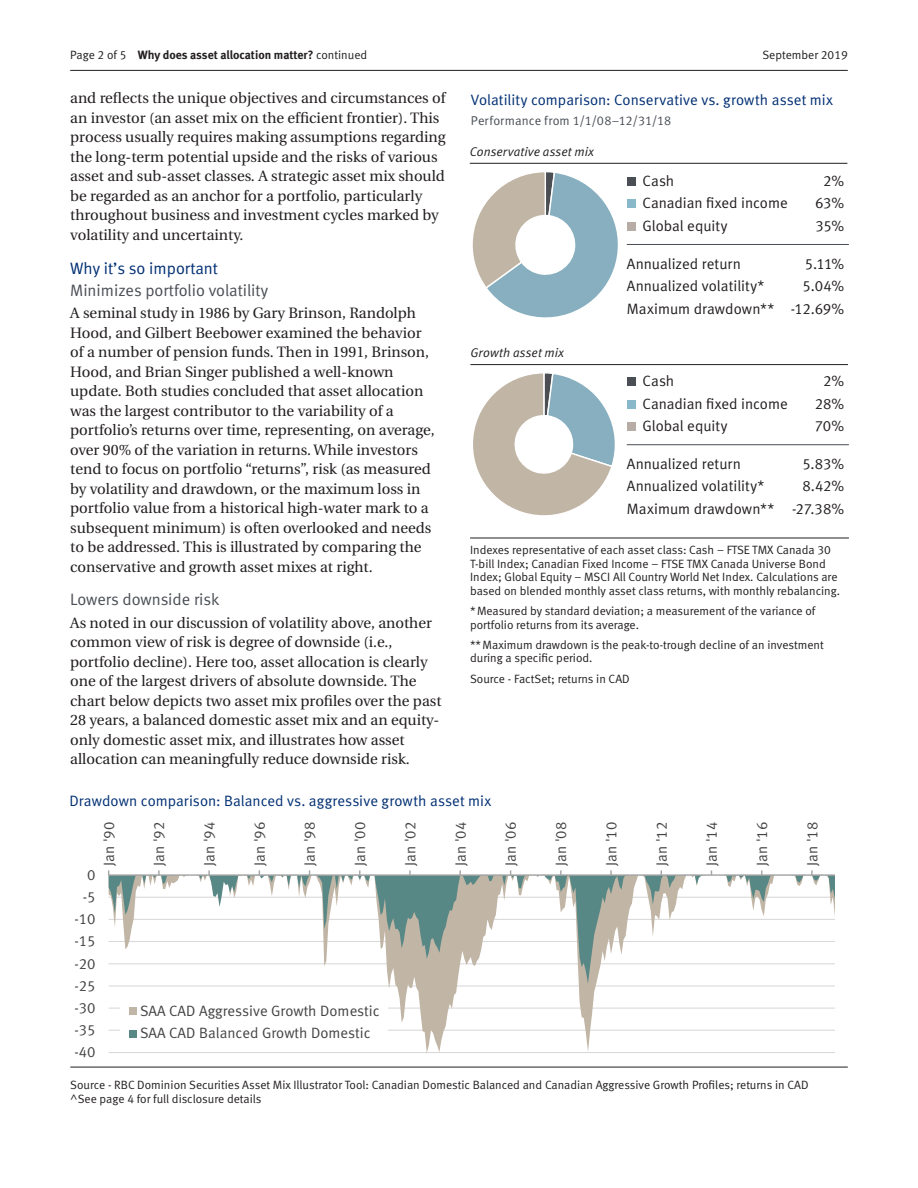
<style>
.page{position:relative;width:918px;height:1188px;background:#fff}
.page>*{position:absolute;margin:0;border:0;box-sizing:border-box;transform-origin:0 0}
.Subhead_-_L1{font:16.5px "Meta Normal LF";color:#4a4f55}
.Text_Headline{font:16.5px "Meta Normal LF";color:#002f73}
.Body_copy{font:15px/19.5px "Utopia";color:#231f20}
.Table_Graph_Chart_te{font:15px "Meta Normal LF";color:#231f20}
.t1{font:15px/22.6px "Meta Normal LF";letter-spacing:.005em;color:#444}
.Graph_Diagram_Header{font:15px "Meta Normal LF";letter-spacing:.005em;color:#002f73}
.t2{font:15px/22.5px "Meta Normal";letter-spacing:.005em;color:#000}
.Table_Graph_Chart_te-2{font:italic 12.75px "Meta Normal LF";letter-spacing:.01em;color:#231f20}
.Graph_Diagram_Subhea{font:12.75px "Meta Normal LF";letter-spacing:.01em;color:#4a4f55}
.Disclosure_Source_w{font:12px/13.5px "Meta Normal LF";color:#231f20}
.Disclosure_w_out_rul{font:12px/13.5px "Meta Normal LF";color:#231f20}
.Disclosure_w__rule{font:12px/14.4px "Meta Normal LF";color:#231f20}
.Page_Details__top{font:12px "Meta Bold LF";color:#231f20}
.Page_Details__top-2{font:12px "Meta Normal LF";color:#231f20}
.s1{font-family:"Meta Normal LF"}
</style>
<div class="page">
<hr style="left:70px;top:70px;width:778px;height:1px;background:#231f20">
<hr style="left:109px;top:1074px;width:726px;height:1px;background:#d9d9d9">
<svg style="left:109px;top:984px;width:726px;height:69px"></svg>
<svg style="left:109px;top:876px;width:726px;height:108px"></svg>
<hr style="left:109px;top:874px;width:726px;height:2px;background:#a6a6a6">
<div style="left:120px;top:1000px;width:267px;height:45px;background:#fff"></div>
<div style="left:129px;top:1007px;width:8px;height:8px;background:#c1b5a5"></div>
<div style="left:129px;top:1030px;width:8px;height:7px;background:#588886"></div>
<hr style="left:70px;top:1067px;width:778px;height:1px;background:#231f20">
<svg style="left:472px;top:172px;width:146px;height:146px"></svg>
<hr style="left:470px;top:163px;width:377px;height:1px;background:#231f20">
<svg style="left:473px;top:373px;width:142px;height:143px"></svg>
<hr style="left:470px;top:364px;width:378px;height:1px;background:#231f20">
<hr style="left:470px;top:538px;width:379px;height:1px;background:#231f20">
<hr style="left:627px;top:244px;width:222px;height:1px;background:#4a4f55">
<div style="left:627px;top:177px;width:9px;height:9px;background:#4a4f55"></div>
<div style="left:627px;top:199px;width:9px;height:9px;background:#89b8ca"></div>
<div style="left:627px;top:222px;width:9px;height:9px;background:#b8ada6"></div>
<hr style="left:627px;top:444px;width:222px;height:1px;background:#4a4f55">
<div style="left:627px;top:377px;width:9px;height:9px;background:#4a4f55"></div>
<div style="left:627px;top:400px;width:9px;height:9px;background:#89b8ca"></div>
<div style="left:627px;top:422px;width:9px;height:9px;background:#b8ada6"></div>
<p class="Page_Details__top" style="left:70px;top:48px;width:299px"><span class="s1">Page 2 of 5</span> Why does asset allocation matter? <span class="s1">continued</span></p>
<p class="Page_Details__top-2" style="left:762px;top:48px;width:87px">September 2019</p>
<p class="Body_copy" style="left:70px;top:89px;width:377px">and reflects the unique objectives and circumstances of an investor (an asset mix on the efficient frontier). This process usually requires making assumptions regarding the long-term potential upside and the risks of various asset and sub-asset classes. A strategic asset mix should be regarded as an anchor for a portfolio, particularly throughout business and investment cycles marked by volatility and uncertainty.</p>
<p class="Text_Headline" style="left:70px;top:258px;width:149px">Why it’s so important</p>
<p class="Subhead_-_L1" style="left:70px;top:281px;width:199px">Minimizes portfolio volatility</p>
<p class="Body_copy" style="left:70px;top:304px;width:366px">A seminal study in 1986 by Gary Brinson, Randolph Hood, and Gilbert Beebower examined the behavior of a number of pension funds. Then in 1991, Brinson, Hood, and Brian Singer published a well-known update. Both studies concluded that asset allocation was the largest contributor to the variability of a portfolio’s returns over time, representing, on average, over 90% of the variation in returns. While investors tend to focus on portfolio “returns”, risk (as measured by volatility and drawdown, or the maximum loss in portfolio value from a historical high-water mark to a subsequent minimum) is often overlooked and needs to be addressed. This is illustrated by comparing the conservative and growth asset mixes at right.</p>
<p class="Subhead_-_L1" style="left:70px;top:590px;width:151px">Lowers downside risk</p>
<p class="Body_copy" style="left:70px;top:613px;width:373px">As noted in our discussion of volatility above, another common view of risk is degree of downside (i.e., portfolio decline). Here too, asset allocation is clearly one of the largest drivers of absolute downside. The chart below depicts two asset mix profiles over the past 28 years, a balanced domestic asset mix and an equity&shy;only domestic asset mix, and illustrates how asset allocation can meaningfully reduce downside risk.</p>
<p class="Graph_Diagram_Header" style="left:471px;top:91px;width:363px">Volatility comparison: Conservative vs. growth asset mix</p>
<p class="Graph_Diagram_Subhea" style="left:471px;top:114px;width:202px">Performance from 1/1/08–12/31/18</p>
<p class="Table_Graph_Chart_te-2" style="left:470px;top:144px;width:125px">Conservative asset mix</p>
<p class="Table_Graph_Chart_te-2" style="left:470px;top:346px;width:95px">Growth asset mix</p>
<p class="Table_Graph_Chart_te" style="left:642px;top:172px;width:34px">Cash</p>
<p class="Table_Graph_Chart_te" style="left:823px;top:172px;width:23px">2%</p>
<p class="Table_Graph_Chart_te" style="left:642px;top:194px;width:147px">Canadian fixed income</p>
<p class="Table_Graph_Chart_te" style="left:815px;top:194px;width:31px">63%</p>
<p class="Table_Graph_Chart_te" style="left:642px;top:217px;width:87px">Global equity</p>
<p class="Table_Graph_Chart_te" style="left:816px;top:217px;width:30px">35%</p>
<p class="Table_Graph_Chart_te" style="left:627px;top:255px;width:116px">Annualized return</p>
<p class="Table_Graph_Chart_te" style="left:805px;top:255px;width:41px">5.11%</p>
<p class="Table_Graph_Chart_te" style="left:627px;top:277px;width:139px">Annualized volatility*</p>
<p class="Table_Graph_Chart_te" style="left:803px;top:277px;width:43px">5.04%</p>
<p class="Table_Graph_Chart_te" style="left:627px;top:300px;width:219px">Maximum drawdown** -12.69%</p>
<p class="t2" style="left:650px;top:190px;width:184px;line-height:21.1px">Canadian fixed income: 63%<br>Global equity: 35%</p>
<p class="t2" style="left:646px;top:368px;width:184px">Cash: 2%<br>Canadian fixed income: 28%<br>Global equity: 70%</p>
<p class="Table_Graph_Chart_te" style="left:642px;top:372px;width:34px">Cash</p>
<p class="Table_Graph_Chart_te" style="left:823px;top:372px;width:23px">2%</p>
<p class="Table_Graph_Chart_te" style="left:642px;top:395px;width:147px">Canadian fixed income</p>
<p class="Table_Graph_Chart_te" style="left:815px;top:395px;width:31px">28%</p>
<p class="Table_Graph_Chart_te" style="left:642px;top:417px;width:87px">Global equity</p>
<p class="Table_Graph_Chart_te" style="left:815px;top:417px;width:31px">70%</p>
<p class="Table_Graph_Chart_te" style="left:627px;top:455px;width:116px">Annualized return</p>
<p class="Table_Graph_Chart_te" style="left:802px;top:455px;width:43px">5.83%</p>
<p class="Table_Graph_Chart_te" style="left:627px;top:478px;width:139px">Annualized volatility*</p>
<p class="Table_Graph_Chart_te" style="left:802px;top:478px;width:43px">8.42%</p>
<p class="Table_Graph_Chart_te" style="left:627px;top:500px;width:219px">Maximum drawdown** -27.38%</p>
<p class="Disclosure_Source_w" style="left:470px;top:543px;width:372px">Indexes representative of each asset class: Cash – FTSE TMX Canada 30<br>T-bill Index; Canadian Fixed Income – FTSE TMX Canada Universe Bond Index; Global Equity – MSCI All Country World Net Index. Calculations are based on blended monthly asset class returns, with monthly rebalancing.</p>
<p class="Disclosure_w_out_rul" style="left:470px;top:604px;width:347px">*Measured by standard deviation; a measurement of the variance of portfolio returns from its average.</p>
<p class="Disclosure_w_out_rul" style="left:470px;top:638px;width:355px">**Maximum drawdown is the peak-to-trough decline of an investment during a specific period.</p>
<p class="Disclosure_w_out_rul" style="left:470px;top:672px;width:161px">Source - FactSet; returns in CAD</p>
<p class="Graph_Diagram_Header" style="left:69px;top:792px;width:423px">Drawdown comparison: Balanced vs. aggressive growth asset mix</p>
<p class="t1" style="left:87px;top:863px;width:10px">0</p>
<p class="t1" style="left:83px;top:885px;width:14px">-5</p>
<p class="t1" style="left:74px;top:908px;width:23px">-10</p>
<p class="t1" style="left:74px;top:930px;width:23px">-15</p>
<p class="t1" style="left:74px;top:952px;width:23px">-20</p>
<p class="t1" style="left:74px;top:974px;width:23px">-25</p>
<p class="t1" style="left:74px;top:996px;width:23px">-30</p>
<p class="t1" style="left:74px;top:1018px;width:23px">-35</p>
<p class="t1" style="left:74px;top:1041px;width:23px">-40</p>
<p class="t1" style="left:97px;top:866px;width:46px;rotate:-90deg">Jan '90</p>
<p class="t1" style="left:148px;top:866px;width:46px;rotate:-90deg">Jan '92</p>
<p class="t1" style="left:198px;top:866px;width:46px;rotate:-90deg">Jan '94</p>
<p class="t1" style="left:248px;top:866px;width:46px;rotate:-90deg">Jan '96</p>
<p class="t1" style="left:298px;top:866px;width:46px;rotate:-90deg">Jan '98</p>
<p class="t1" style="left:349px;top:866px;width:46px;rotate:-90deg">Jan '00</p>
<p class="t1" style="left:399px;top:866px;width:46px;rotate:-90deg">Jan '02</p>
<p class="t1" style="left:449px;top:866px;width:46px;rotate:-90deg">Jan '04</p>
<p class="t1" style="left:499px;top:866px;width:46px;rotate:-90deg">Jan '06</p>
<p class="t1" style="left:549px;top:866px;width:46px;rotate:-90deg">Jan '08</p>
<p class="t1" style="left:600px;top:866px;width:46px;rotate:-90deg">Jan '10</p>
<p class="t1" style="left:650px;top:866px;width:46px;rotate:-90deg">Jan '12</p>
<p class="t1" style="left:700px;top:866px;width:46px;rotate:-90deg">Jan '14</p>
<p class="t1" style="left:750px;top:866px;width:46px;rotate:-90deg">Jan '16</p>
<p class="t1" style="left:801px;top:866px;width:46px;rotate:-90deg">Jan '18</p>
<p class="t1" style="left:140px;top:999px;width:241px">SAA CAD Aggressive Growth Domestic<br>SAA CAD Balanced Growth Domestic</p>
<p class="Disclosure_w__rule" style="left:70px;top:1077px;width:740px">Source - RBC Dominion Securities Asset Mix Illustrator Tool: Canadian Domestic Balanced and Canadian Aggressive Growth Profiles; returns in CAD ^See page 4 for full disclosure details</p>
</div>
